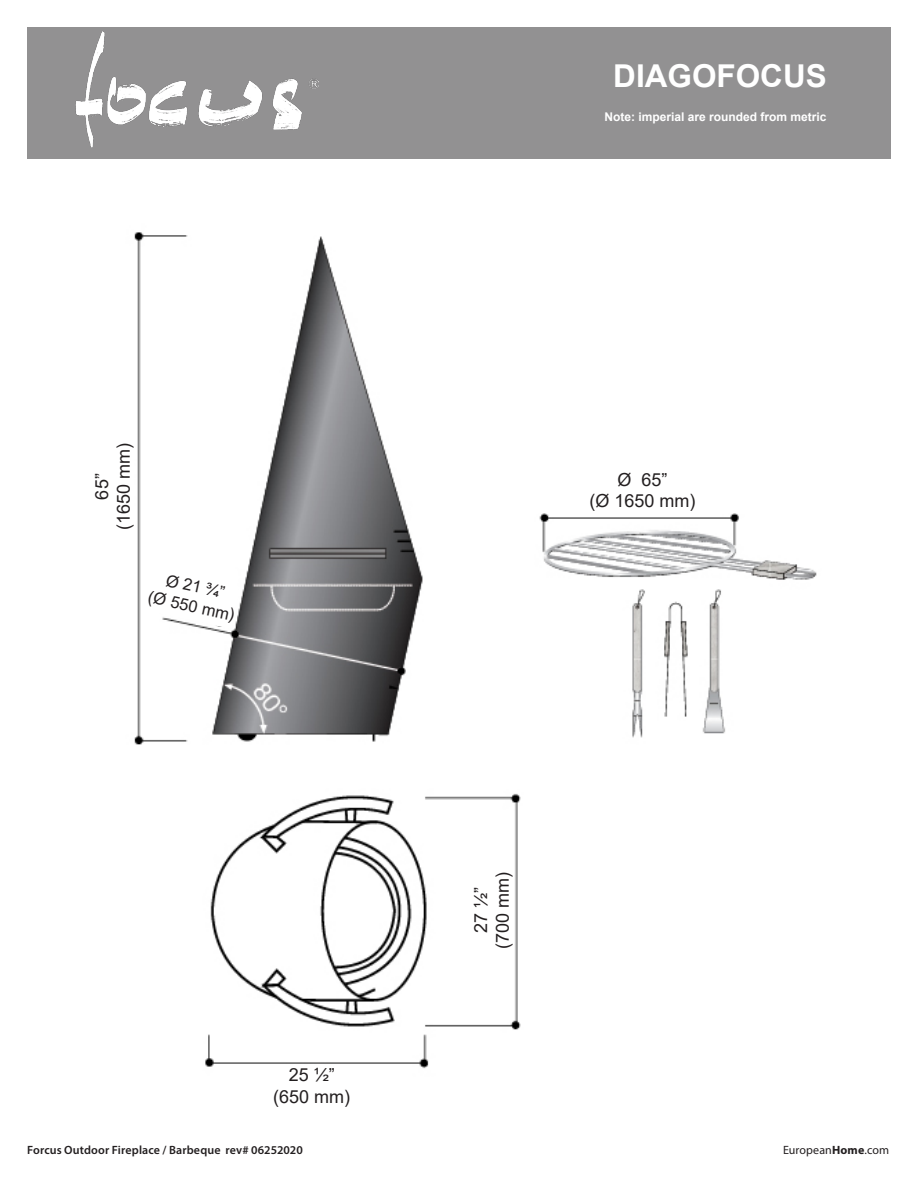
<style>
.page{position:relative;width:918px;height:1188px;background:#fff}
.page>*{position:absolute;margin:0;border:0;box-sizing:border-box;transform-origin:0 0}
.t1{font:700 31.5px "Arial";color:#fff}
.t2{font:18px "Arial";color:#231f20}
.t3{font:16.5px "Arial";color:#231f20}
.t4{font:600 12px "Myriad Pro";letter-spacing:.01em;color:#231f20}
.t5{font:700 12px "Arial";color:#fff}
.t6{font:12px "Myriad Pro";letter-spacing:.005em;color:#231f20}
.s1{font-weight:700}
</style>
<div class="page">
<div style="left:27px;top:27px;width:864px;height:132px;background:#929192"></div>
<img style="left:75px;top:32px;width:244px;height:116px">
<img style="left:134px;top:232px;width:683px;height:837px">
<div style="left:474px;top:866px;width:39px;height:88px;background:#fff"></div>
<div style="left:268px;top:1068px;width:88px;height:39px;background:#fff"></div>
<div style="left:589px;top:472px;width:106px;height:42px;background:#fff"></div>
<svg style="left:145px;top:571px;width:95px;height:58px"></svg>
<div style="left:271px;top:1032px;width:71px;height:29px;background:#fff"></div>
<p class="t1" style="left:613px;top:54px;width:215px">DIAGOFOCUS</p>
<p class="t5" style="left:604px;top:109px;width:224px">Note: imperial are rounded from metric</p>
<p class="t2" style="left:89px;top:500px;width:28px;rotate:-90deg">65”</p>
<p class="t2" style="left:111px;top:530px;width:89px;rotate:-90deg">(1650 mm)</p>
<p class="t3" style="left:169px;top:569px;width:61px;rotate:12deg">Ø 21 3/4”</p>
<p class="t3" style="left:151px;top:585px;width:90px;rotate:12deg">(Ø 550 mm)</p>
<p class="t2" style="left:289px;top:1063px;width:48px">25 1/2”</p>
<p class="t2" style="left:273px;top:1084px;width:79px">(650 mm)</p>
<p class="t2" style="left:617px;top:467px;width:52px">Ø 65”</p>
<p class="t2" style="left:589px;top:488px;width:108px">(Ø 1650 mm)</p>
<p class="t2" style="left:468px;top:933px;width:48px;rotate:-90deg">27 1/2”</p>
<p class="t2" style="left:490px;top:949px;width:79px;rotate:-90deg">(700 mm)</p>
<p class="t4" style="left:27px;top:1142px;width:277px">Forcus Outdoor Fireplace / Barbeque rev# 06252020</p>
<p class="t6" style="left:783px;top:1142px;width:108px">European<span class="s1">Home</span>.com</p>
</div>
